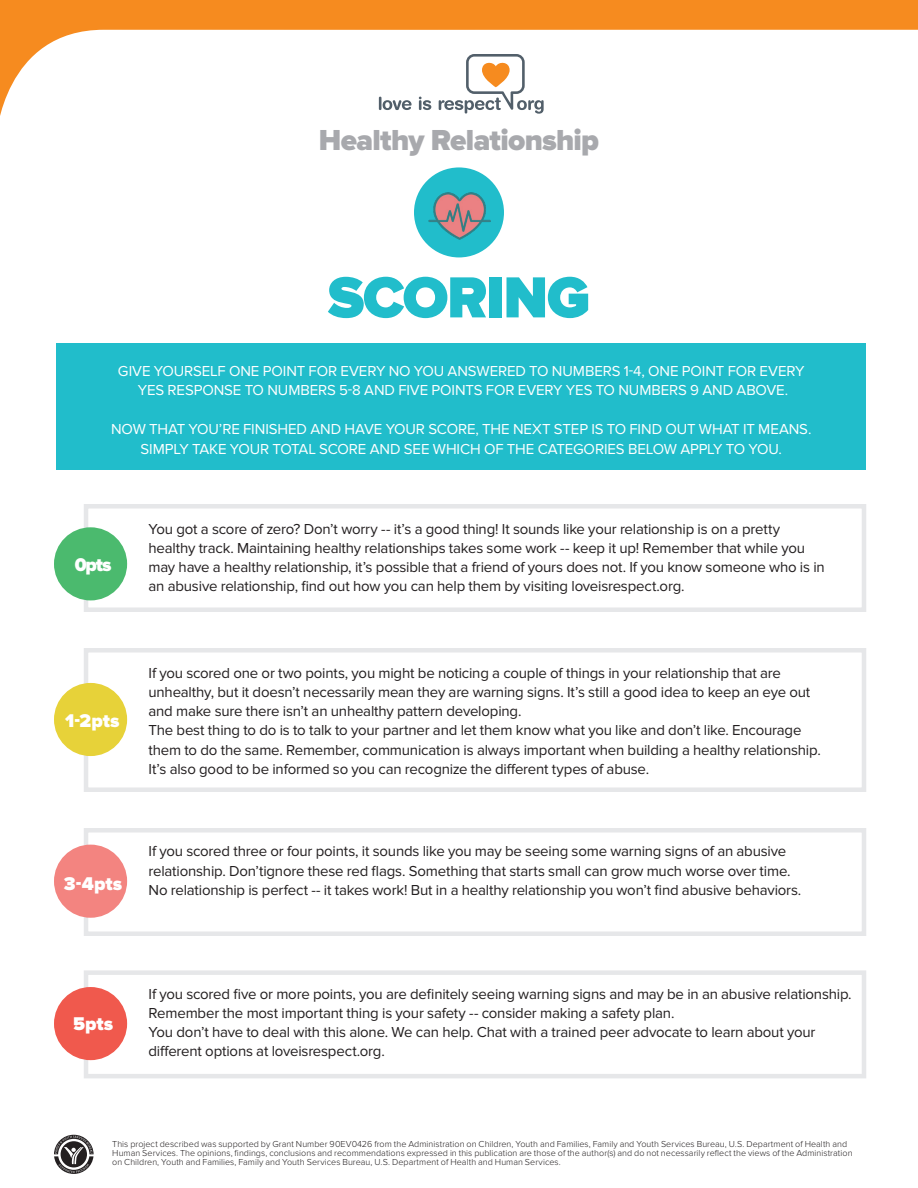
<style>
.page{position:relative;width:918px;height:1188px;background:#fff}
.page>*{position:absolute;margin:0;border:0;box-sizing:border-box;transform-origin:0 0}
.Head_Heavy{font:900 60px "Proxima Nova";letter-spacing:-.025em;color:#21bdcb}
.Head_Heavy-2{font:900 30px "Proxima Nova";letter-spacing:-.025em;color:#a8a9ad}
.Head_Heavy-3{font:900 19.05px "Proxima Nova";color:#fff}
.Body_styel_J{font:15px/19.2px "Proxima Nova";letter-spacing:-.015em;color:#231f20}
.Head_Heavy-4{font:15px/19.5px "Proxima Nova";letter-spacing:-.005em;color:#fff;text-align:center}
.Body_styel_J-2{font:300 9px/9px "Proxima Nova";letter-spacing:.005em;color:#231f20}
</style>
<div class="page">
<div style="left:56px;top:344px;width:810px;height:126px;background:#21bdcb"></div>
<div style="left:414px;top:167px;width:90px;height:90px;background:#21bdcb;border-radius:50%"></div>
<div style="left:84px;top:504px;width:782px;height:108px;border:4px solid #e6e7e9"></div>
<div style="left:84px;top:648px;width:782px;height:144px;border:4px solid #e6e7e9"></div>
<div style="left:84px;top:828px;width:782px;height:108px;border:4px solid #e6e7e9"></div>
<div style="left:84px;top:970px;width:782px;height:108px;border:4px solid #e6e7e9"></div>
<svg style="left:54px;top:1135px;width:40px;height:39px"></svg>
<div style="left:54px;top:845px;width:73px;height:73px;background:#f38480;border-radius:50%"></div>
<div style="left:54px;top:987px;width:73px;height:73px;background:#f0594d;border-radius:50%"></div>
<div style="left:54px;top:683px;width:73px;height:73px;background:#e7d239;border-radius:50%"></div>
<div style="left:54px;top:527px;width:73px;height:73px;background:#4bba6e;border-radius:50%"></div>
<img style="left:428px;top:193px;width:63px;height:46px">
<svg style="left:0;top:0;width:918px;height:116px"></svg>
<p class="Head_Heavy-2" style="left:319px;top:122px;width:282px">Healthy Relationship</p>
<p class="Head_Heavy" style="left:328px;top:263px;width:264px">SCORING</p>
<p class="Head_Heavy-4" style="left:118px;top:361px;width:688px">GIVE YOURSELF ONE POINT FOR EVERY NO YOU ANSWERED TO NUMBERS 1-4, ONE POINT FOR EVERY<br>YES RESPONSE TO NUMBERS 5-8 AND FIVE POINTS FOR EVERY YES TO NUMBERS 9 AND ABOVE.</p>
<p class="Head_Heavy-4" style="left:111px;top:420px;width:702px">NOW THAT YOU’RE FINISHED AND HAVE YOUR SCORE, THE NEXT STEP IS TO FIND OUT WHAT IT MEANS.<br>SIMPLY TAKE YOUR TOTAL SCORE AND SEE WHICH OF THE CATEGORIES BELOW APPLY TO YOU.</p>
<p class="Head_Heavy-3" style="left:75px;top:554px;width:38px">0pts</p>
<p class="Body_styel_J" style="left:148px;top:519px;width:678px">You got a score of zero? Don’t worry -- it’s a good thing! It sounds like your relationship is on a pretty healthy track. Maintaining healthy relationships takes some work -- keep it up! Remember that while you may have a healthy relationship, it’s possible that a friend of yours does not. If you know someone who is in an abusive relationship, find out how you can help them by visiting loveisrespect.org.</p>
<p class="Head_Heavy-3" style="left:65px;top:710px;width:56px">1-2pts</p>
<p class="Body_styel_J" style="left:148px;top:663px;width:663px">If you scored one or two points, you might be noticing a couple of things in your relationship that are unhealthy, but it doesn’t necessarily mean they are warning signs. It’s still a good idea to keep an eye out and make sure there isn’t an unhealthy pattern developing.</p>
<p class="Body_styel_J" style="left:148px;top:721px;width:674px">The best thing to do is to talk to your partner and let them know what you like and don’t like. Encourage them to do the same. Remember, communication is always important when building a healthy relationship.<br>It’s also good to be informed so you can recognize the different types of abuse.</p>
<p class="Head_Heavy-3" style="left:64px;top:873px;width:60px">3-4pts</p>
<p class="Body_styel_J" style="left:148px;top:842px;width:644px">If you scored three or four points, it sounds like you may be seeing some warning signs of an abusive relationship. Don’tignore these red flags. Something that starts small can grow much worse over time.</p>
<p class="Body_styel_J" style="left:148px;top:881px;width:654px">No relationship is perfect -- it takes work! But in a healthy relationship you won’t find abusive behaviors.</p>
<p class="Head_Heavy-3" style="left:73px;top:1012px;width:42px">5pts</p>
<p class="Body_styel_J" style="left:148px;top:985px;width:705px">If you scored five or more points, you are definitely seeing warning signs and may be in an abusive relationship.<br>Remember the most important thing is your safety -- consider making a safety plan.</p>
<p class="Body_styel_J" style="left:148px;top:1023px;width:669px">You don’t have to deal with this alone. We can help. Chat with a trained peer advocate to learn about your different options at loveisrespect.org.</p>
<p class="Body_styel_J-2" style="left:112px;top:1140px;width:742px">This project described was supported by Grant Number 90EV0426 from the Administration on Children, Youth and Families, Family and Youth Services Bureau, U.S. Department of Health and<br>Human Services. The opinions, findings, conclusions and recommendations expressed in this publication are those of the author(s) and do not necessarily reflect the views of the Administration on Children, Youth and Families, Family and Youth Services Bureau, U.S. Department of Health and Human Services.</p>
</div>
